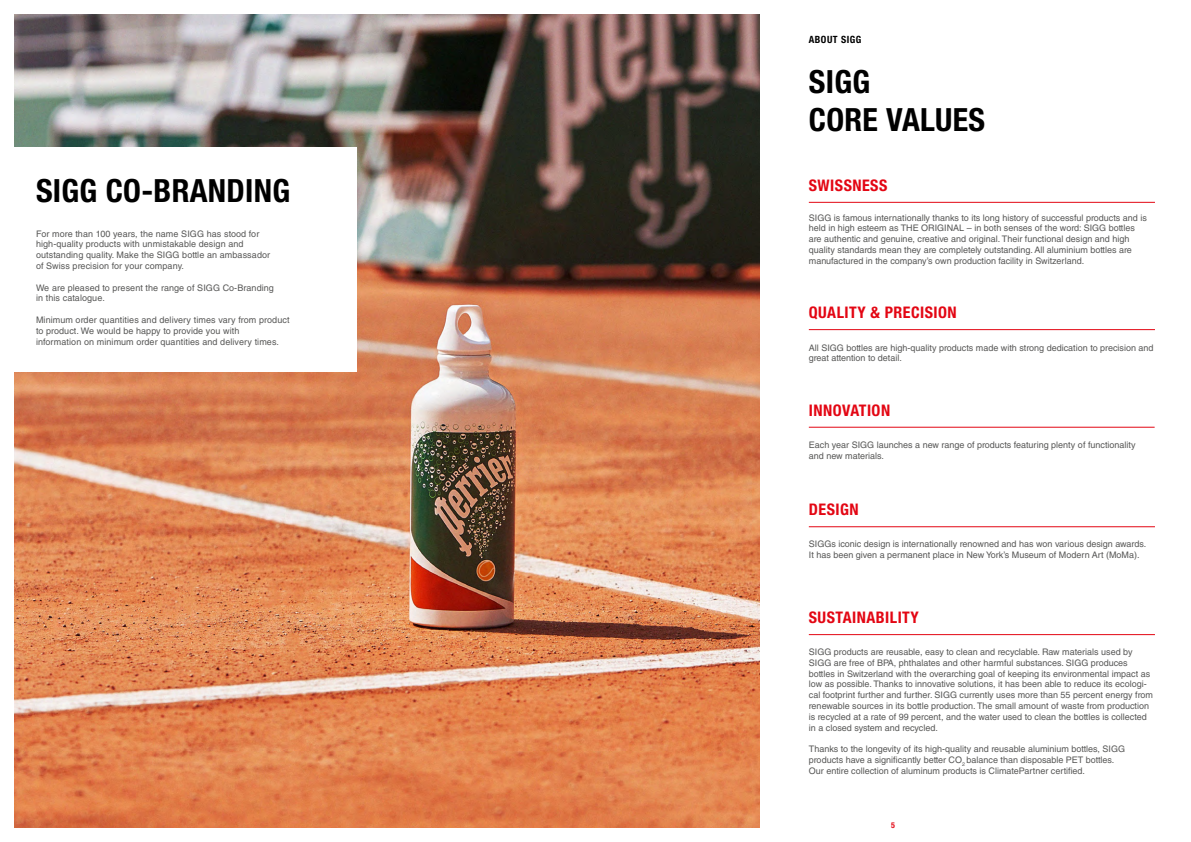
<style>
.page{position:relative;width:1191px;height:842px;background:#fff}
.page>*{position:absolute;margin:0;border:0;box-sizing:border-box;transform-origin:0 0}
.t1{font:700 condensed 32px/38.4px "Helvetica Neue LT Std";letter-spacing:.01em;color:#000}
.t2{font:700 condensed 16px "Helvetica Neue LT Std";letter-spacing:.03em;color:#e30613}
.t3{font:700 condensed 10px "Helvetica Neue LT Std";letter-spacing:.05em;color:#000}
.t4{font:9px/10.8px "Helvetica LT Std";color:#575756}
.t5{font:700 condensed 8px "Helvetica Neue LT Std";color:#e30613}
</style>
<div class="page">
<img style="left:14px;top:14px;width:745px;height:814px">
<hr style="left:809px;top:202px;width:346px;height:1px;background:#e30613">
<hr style="left:809px;top:329px;width:346px;height:1px;background:#e30613">
<hr style="left:809px;top:427px;width:345px;height:1px;background:#e30613">
<hr style="left:809px;top:526px;width:346px;height:1px;background:#e30613">
<hr style="left:809px;top:634px;width:346px;height:1px;background:#e30613">
<div style="left:0;top:147px;width:357px;height:224px;background:#fff"></div>
<h1 class="t1" style="left:36px;top:171px;width:256px">SIGG CO-BRANDING</h1>
<p class="t4" style="left:36px;top:228px;width:236px">For more than 100 years, the name SIGG has stood for high-quality products with unmistakable design and outstanding quality. Make the SIGG bottle an ambassador of Swiss precision for your company.</p>
<p class="t4" style="left:36px;top:282px;width:239px">We are pleased to present the range of SIGG Co-Branding in this catalogue.</p>
<p class="t4" style="left:36px;top:314px;width:255px">Minimum order quantities and delivery times vary from product to product. We would be happy to provide you with<br>information on minimum order quantities and delivery times.</p>
<p class="t3" style="left:809px;top:34px;width:54px">ABOUT SIGG</p>
<h1 class="t1" style="left:809px;top:62px;width:178px">SIGG<br>CORE VALUES</h1>
<h2 class="t2" style="left:809px;top:175px;width:80px">SWISSNESS</h2>
<p class="t4" style="left:809px;top:212px;width:339px">SIGG is famous internationally thanks to its long history of successful products and is held in high esteem as THE ORIGINAL – in both senses of the word: SIGG bottles are authentic and genuine, creative and original. Their functional design and high quality standards mean they are completely outstanding. All aluminium bottles are manufactured in the company’s own production facility in Switzerland.</p>
<h2 class="t2" style="left:809px;top:303px;width:149px">QUALITY &amp; PRECISION</h2>
<p class="t4" style="left:809px;top:342px;width:346px">All SIGG bottles are high-quality products made with strong dedication to precision and great attention to detail.</p>
<h2 class="t2" style="left:809px;top:400px;width:83px">INNOVATION</h2>
<p class="t4" style="left:809px;top:439px;width:328px">Each year SIGG launches a new range of products featuring plenty of functionality and new materials.</p>
<h2 class="t2" style="left:809px;top:500px;width:51px">DESIGN</h2>
<p class="t4" style="left:809px;top:538px;width:339px">SIGGs iconic design is internationally renowned and has won various design awards.<br>It has been given a permanent place in New York’s Museum of Modern Art (MoMa).</p>
<h2 class="t2" style="left:809px;top:608px;width:111px">SUSTAINABILITY</h2>
<p class="t4" style="left:809px;top:646px;width:346px">SIGG products are reusable, easy to clean and recyclable. Raw materials used by SIGG are free of BPA, phthalates and other harmful substances. SIGG produces bottles in Switzerland with the overarching goal of keeping its environmental impact as low as possible. Thanks to innovative solutions, it has been able to reduce its ecologi&shy;cal footprint further and further. SIGG currently uses more than 55 percent energy from renewable sources in its bottle production. The small amount of waste from production is recycled at a rate of 99 percent, and the water used to clean the bottles is collected in a closed system and recycled.</p>
<p class="t4" style="left:809px;top:744px;width:318px">Thanks to the longevity of its high-quality and reusable aluminium bottles, SIGG products have a significantly better CO<sub>2</sub> balance than disposable PET bottles.<br>Our entire collection of aluminum products is ClimatePartner certified.</p>
<p class="t5" style="left:891px;top:820px;width:5px">5</p>
</div>
